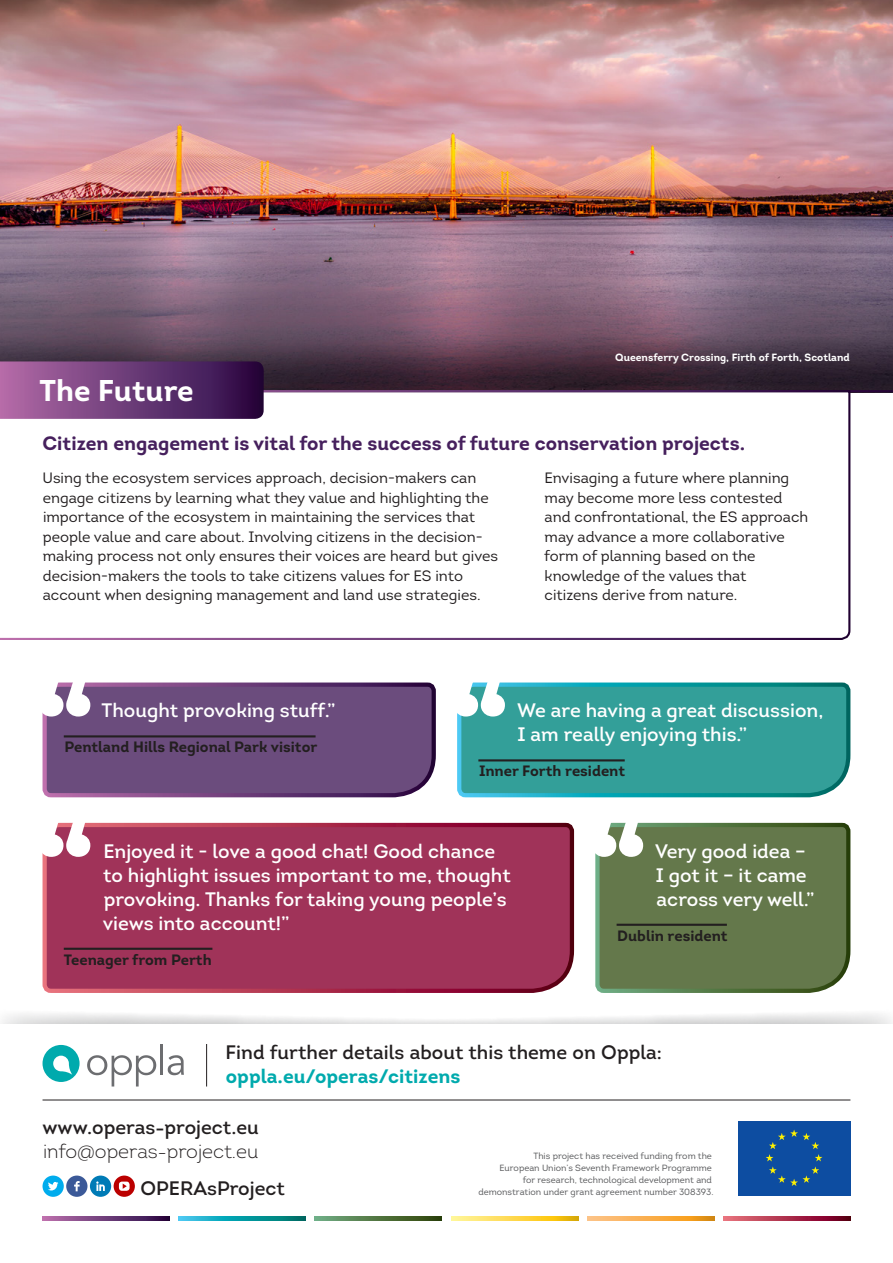
<style>
.page{position:relative;width:893px;height:1263px;background:#fff}
.page>*{position:absolute;margin:0;border:0;box-sizing:border-box;transform-origin:0 0}
.t1{font:700 30px "Intro";color:#fff}
.t2{font:19.5px/24px "Intro";color:#fff}
.t3{font:19.5px/24px "Intro";color:#231f20}
.t4{font:700 19.5px "Intro";color:#46205d}
.t5{font:300 19.5px "Intro";color:#231f20}
.t6{font:15px/19.5px "Intro";color:#231f20}
.t7{font:700 15px "Intro";color:#231f20}
.t8{font:700 10.5px "Intro";color:#fff}
.t9{font:9px/12px "Intro";color:#57585a;text-align:right}
.s1{font-weight:700;color:#00aaad}
</style>
<div class="page">
<img style="left:0;top:0;width:893px;height:393px">
<svg style="left:0;top:389px;width:851px;height:251px"></svg>
<svg style="left:2px;top:1013px;width:890px;height:11px"></svg>
<svg style="left:43px;top:1216px;width:126px;height:4px"></svg>
<svg style="left:179px;top:1216px;width:127px;height:4px"></svg>
<svg style="left:315px;top:1216px;width:127px;height:4px"></svg>
<svg style="left:451px;top:1216px;width:127px;height:4px"></svg>
<svg style="left:587px;top:1216px;width:127px;height:4px"></svg>
<svg style="left:724px;top:1216px;width:126px;height:4px"></svg>
<svg style="left:0;top:361px;width:264px;height:58px;background:#6c3a76"></svg>
<div style="left:43px;top:1175px;width:21px;height:22px;background:#00aced;border-radius:50%"></div>
<svg style="left:48px;top:1182px;width:10px;height:8px"></svg>
<div style="left:66px;top:1175px;width:21px;height:22px;background:#3b5998;border-radius:50%"></div>
<svg style="left:74px;top:1181px;width:6px;height:10px"></svg>
<div style="left:90px;top:1175px;width:21px;height:22px;background:#007bb6;border-radius:50%"></div>
<svg style="left:96px;top:1181px;width:9px;height:10px"></svg>
<div style="left:114px;top:1175px;width:21px;height:22px;background:#b00;border-radius:50%"></div>
<svg style="left:119px;top:1181px;width:11px;height:10px"></svg>
<svg style="left:123px;top:1183px;width:4px;height:6px"></svg>
<hr style="left:43px;top:1099px;width:807px;height:1px;background:#231f20">
<svg style="left:738px;top:1121px;width:113px;height:75px"></svg>
<div style="left:738px;top:1120px;width:112px;height:75px;background:#0d4da1"></div>
<svg style="left:766px;top:1129px;width:56px;height:57px"></svg>
<svg style="left:43px;top:1045px;width:37px;height:37px"></svg>
<svg style="left:87px;top:1055px;width:69px;height:31px"></svg>
<hr style="left:161px;top:1044px;width:2px;height:31px;background:#6c6d70">
<svg style="left:168px;top:1055px;width:16px;height:20px"></svg>
<hr style="left:206px;top:1044px;width:1px;height:42px;background:#231f20">
<svg style="left:459px;top:684px;width:392px;height:114px;background:#59b6bc"></svg>
<svg style="left:457px;top:682px;width:391px;height:113px;background:#38a19c"></svg>
<svg style="left:45px;top:685px;width:391px;height:113px"></svg>
<svg style="left:42px;top:822px;width:533px;height:171px;background:#a13559"></svg>
<hr style="left:64px;top:948px;width:148px;height:2px;background:#231f20">
<svg style="left:42px;top:682px;width:392px;height:113px;background:#6f5180"></svg>
<svg style="left:42px;top:822px;width:48px;height:35px"></svg>
<svg style="left:598px;top:825px;width:253px;height:168px"></svg>
<svg style="left:595px;top:822px;width:253px;height:169px;background:#687c51"></svg>
<p class="t8" style="left:615px;top:351px;width:236px">Queensferry Crossing, Firth of Forth, Scotland</p>
<p class="t1" style="left:40px;top:371px;width:156px">The Future</p>
<p class="t4" style="left:42px;top:431px;width:704px">Citizen engagement is vital for the success of future conservation projects.</p>
<p class="t6" style="left:43px;top:468px;width:457px">Using the ecosystem services approach, decision-makers can engage citizens by learning what they value and highlighting the importance of the ecosystem in maintaining the services that people value and care about. Involving citizens in the decision&shy;making process not only ensures their voices are heard but gives decision-makers the tools to take citizens values for ES into account when designing management and land use strategies.</p>
<p class="t6" style="left:544px;top:468px;width:266px">Envisaging a future where planning may become more less contested and confrontational, the ES approach may advance a more collaborative form of planning based on the knowledge of the values that<br>citizens derive from nature.</p>
<p class="t2" style="left:102px;top:698px;width:235px">Thought provoking stuff.”</p>
<p class="t7" style="left:64px;top:737px;width:254px">Pentland Hills Regional Park visitor</p>
<p class="t2" style="left:517px;top:698px;width:308px">We are having a great discussion,<br>I am really enjoying this.”</p>
<p class="t7" style="left:479px;top:761px;width:148px">Inner Forth resident</p>
<p class="t2" style="left:103px;top:839px;width:410px">Enjoyed it - love a good chat! Good chance to highlight issues important to me, thought provoking. Thanks for taking young people’s views into account!”</p>
<p class="t7" style="left:64px;top:950px;width:149px">Teenager from Perth</p>
<p class="t2" style="left:655px;top:839px;width:161px">Very good idea –<br>I got it – it came across very well.”</p>
<p class="t7" style="left:617px;top:926px;width:112px">Dublin resident</p>
<p class="t3" style="left:226px;top:1040px;width:438px">Find further details about this theme on Oppla: <span class="s1">oppla.eu/operas/citizens</span></p>
<p class="t3" style="left:42px;top:1115px;width:218px">www.operas-project.eu</p>
<p class="t5" style="left:43px;top:1139px;width:217px">info@operas-project.eu</p>
<p class="t3" style="left:141px;top:1176px;width:146px">OPERAsProject</p>
<p class="t9" style="left:478px;top:1150px;width:237px">This project has received funding from the<br>European Union’s Seventh Framework Programme<br>for research, technological development and demonstration under grant agreement number 308393.</p>
</div>
